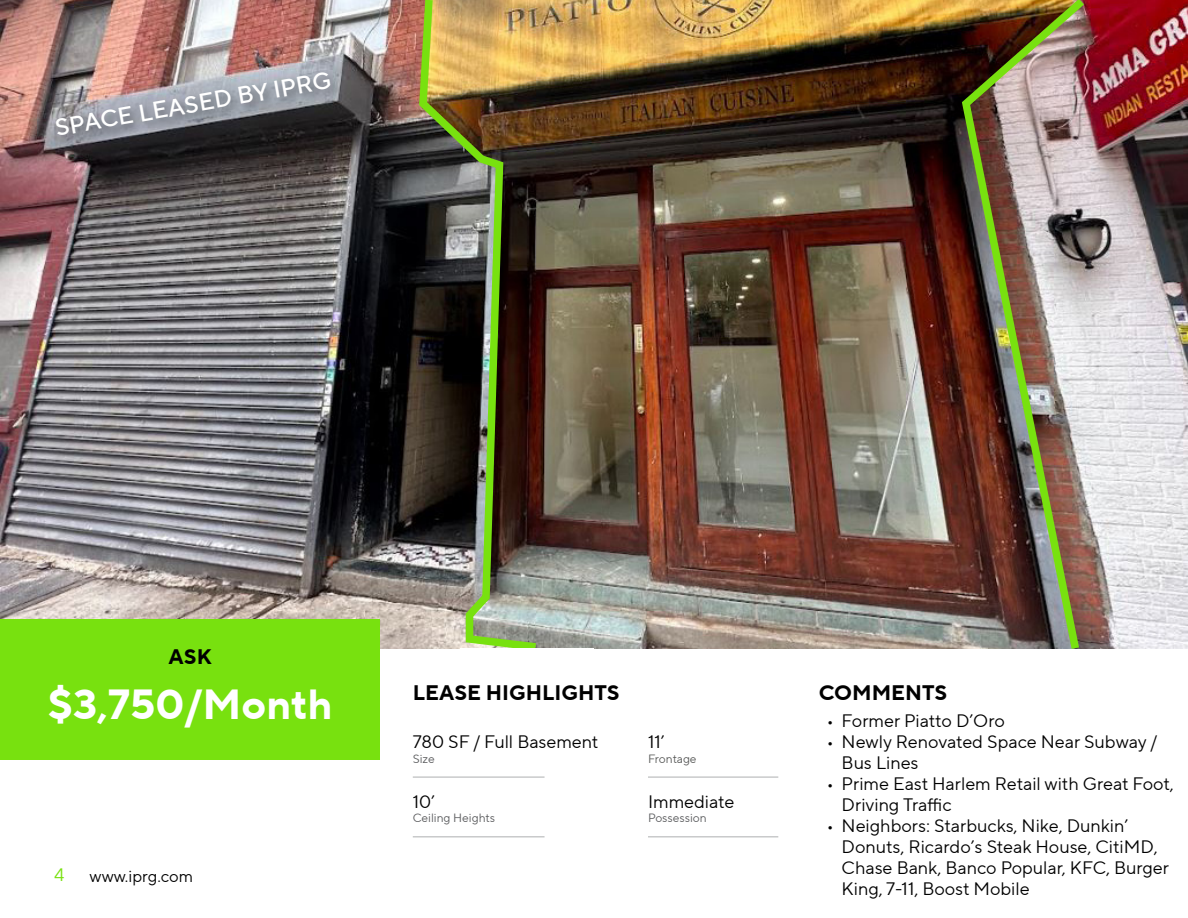
<style>
.page{position:relative;width:1188px;height:918px;background:#fff}
.page>*{position:absolute;margin:0;border:0;box-sizing:border-box;transform-origin:0 0}
.t1{font:700 42px "TT Norms Pro";color:#fff}
.t2{font:500 24px "TT Norms Pro";color:#fff}
.t3{font:700 21px "TT Norms Pro";color:#000}
.t4{font:18px/21px "TT Norms Pro";color:#000}
.t5{font:18px "TT Norms Pro";color:#78e10f}
.t6{font:16.5px "TT Norms Pro";color:#000}
.t7{font:12px "TT Norms Pro";color:#5a5b5d}
.t8{font:12px "TT Norms Pro";letter-spacing:-.01em;color:#595a59}
</style>
<div class="page">
<hr style="left:648px;top:776px;width:130px;height:2px;background:#c9cacb">
<hr style="left:413px;top:776px;width:132px;height:2px;background:#c9cacb">
<img style="left:0;top:0;width:1187px;height:649px">
<div style="left:0;top:619px;width:380px;height:141px;background:#78e10f"></div>
<img style="left:1187px;top:257px;width:1px;height:392px">
<div style="left:53px;top:69px;width:289px;height:79px;background:#000;opacity:.42"></div>
<img style="left:958px;top:0;width:134px;height:649px">
<img style="left:415px;top:0;width:129px;height:649px">
<hr style="left:648px;top:836px;width:130px;height:2px;background:#c9cacb">
<hr style="left:413px;top:836px;width:132px;height:2px;background:#c9cacb">
<svg style="left:1186px;top:0;width:2px;height:257px"></svg>
<p class="t2" style="left:52px;top:111px;width:281px;rotate:-10deg">SPACE LEASED BY IPRG</p>
<p class="t3" style="left:169px;top:641px;width:45px">ASK</p>
<p class="t1" style="left:48px;top:673px;width:286px">$3,750/Month</p>
<p class="t5" style="left:54px;top:862px;width:12px">4</p>
<p class="t6" style="left:90px;top:864px;width:105px">www.iprg.com</p>
<p class="t3" style="left:413px;top:677px;width:208px">LEASE HIGHLIGHTS</p>
<p class="t4" style="left:413px;top:731px;width:187px">780 SF / Full Basement</p>
<p class="t7" style="left:413px;top:750px;width:24px">Size</p>
<p class="t8" style="left:648px;top:750px;width:50px">Frontage</p>
<p class="t4" style="left:648px;top:731px;width:18px">11’</p>
<p class="t4" style="left:413px;top:791px;width:24px">10’</p>
<p class="t7" style="left:413px;top:809px;width:84px">Ceiling Heights</p>
<p class="t4" style="left:648px;top:791px;width:88px">Immediate</p>
<p class="t7" style="left:648px;top:809px;width:60px">Possession</p>
<p class="t3" style="left:819px;top:677px;width:130px">COMMENTS</p>
<p class="t4" style="left:826px;top:710px;width:180px">• Former Piatto D’Oro</p>
<p class="t4" style="left:842px;top:731px;width:317px;text-indent:-15px">• Newly Renovated Space Near Subway /<br>Bus Lines</p>
<p class="t4" style="left:842px;top:773px;width:334px;text-indent:-15px">• Prime East Harlem Retail with Great Foot,<br>Driving Traffic</p>
<p class="t4" style="left:842px;top:815px;width:329px;text-indent:-15px">• Neighbors: Starbucks, Nike, Dunkin’ Donuts, Ricardo’s Steak House, CitiMD, Chase Bank, Banco Popular, KFC, Burger King, 7-11, Boost Mobile</p>
</div>
